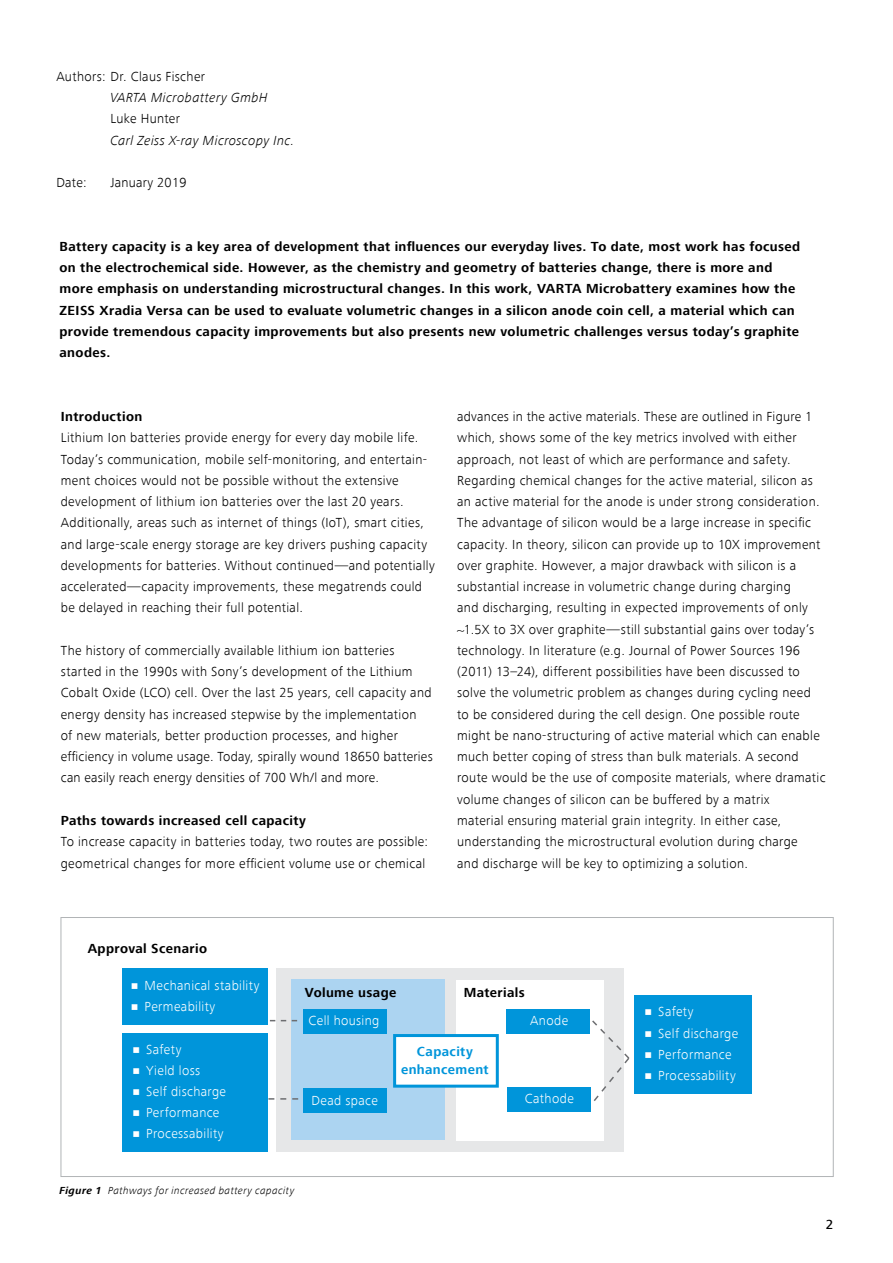
<style>
.page{position:relative;width:893px;height:1263px;background:#fff}
.page>*{position:absolute;margin:0;border:0;box-sizing:border-box;transform-origin:0 0}
.Copy_Light{font:300 13.5px/21.3px "ZEISS Frutiger Next W1 G";letter-spacing:.025em;color:#000}
.Copy_Headline_bold{font:700 13.5px/21.3px "ZEISS Frutiger Next W1 G";letter-spacing:.03em;color:#000}
.Copy_Light-2{font:300 13.5px "ZEISS Frutiger Next W1 G";letter-spacing:.03em;color:#fff}
.Copy_Light-3{font:italic 300 13.5px "ZEISS Frutiger Next W1 G";letter-spacing:.03em;color:#000}
.Copy_Headline_bold-2{font:700 13.5px/18px "ZEISS Frutiger Next W1 G";letter-spacing:.03em;color:#0095da;text-align:center}
.t1{font:500 13.5px "ZEISS Frutiger Next W1 G";color:#000}
.Caption_Light_Italic{font:italic 300 10.5px "ZEISS Frutiger Next W1 G";letter-spacing:.04em;color:#000}
.s1{font-weight:700}
</style>
<div class="page">
<div style="left:61px;top:917px;width:772px;height:260px;border:1px solid #b1b4b6"></div>
<div style="left:277px;top:968px;width:347px;height:183px;background:#e6e7e8"></div>
<div style="left:122px;top:968px;width:145px;height:57px;background:#0095da"></div>
<div style="left:635px;top:995px;width:117px;height:99px;background:#0095da"></div>
<div style="left:122px;top:1033px;width:145px;height:118px;background:#0095da"></div>
<div style="left:456px;top:980px;width:147px;height:160px;background:#fff"></div>
<div style="left:292px;top:979px;width:153px;height:161px;background:#acd4f1"></div>
<div style="left:393px;top:1034px;width:106px;height:54px;background:#fff;border:3px solid #0095da"></div>
<div style="left:303px;top:1009px;width:83px;height:24px;background:#0095da"></div>
<div style="left:507px;top:1087px;width:84px;height:24px;background:#0095da"></div>
<div style="left:303px;top:1088px;width:84px;height:24px;background:#0095da"></div>
<div style="left:506px;top:1009px;width:84px;height:24px;background:#0095da"></div>
<svg style="left:270px;top:1020px;width:27px;height:1px"></svg>
<svg style="left:268px;top:1098px;width:30px;height:2px"></svg>
<svg style="left:592px;top:1019px;width:38px;height:84px"></svg>
<p class="Copy_Light" style="left:56px;top:66px;width:150px">Authors: Dr. Claus Fischer</p>
<p class="Copy_Light-3" style="left:110px;top:90px;width:159px">VARTA Microbattery GmbH</p>
<p class="Copy_Light" style="left:110px;top:108px;width:71px">Luke Hunter</p>
<p class="Copy_Light-3" style="left:110px;top:132px;width:186px">Carl Zeiss X-ray Microscopy Inc.</p>
<p class="Copy_Light" style="left:56px;top:172px;width:32px">Date:</p>
<p class="Copy_Light" style="left:110px;top:172px;width:78px">January 2019</p>
<p class="Copy_Headline_bold" style="left:60px;top:236px;width:742px">Battery capacity is a key area of development that influences our everyday lives. To date, most work has focused on the electrochemical side. However, as the chemistry and geometry of batteries change, there is more and more emphasis on understanding microstructural changes. In this work, VARTA Microbattery examines how the ZEISS Xradia Versa can be used to evaluate volumetric changes in a silicon anode coin cell, a material which can provide tremendous capacity improvements but also presents new volumetric challenges versus today’s graphite anodes.</p>
<p class="Copy_Headline_bold" style="left:61px;top:406px;width:83px">Introduction</p>
<p class="Copy_Light" style="left:61px;top:427px;width:376px">Lithium Ion batteries provide energy for every day mobile life.<br>Today’s communication, mobile self-monitoring, and entertain&shy;ment choices would not be possible without the extensive development of lithium ion batteries over the last 20 years.<br>Additionally, areas such as internet of things (IoT), smart cities, and large-scale energy storage are key drivers pushing capacity developments for batteries. Without continued—and potentially accelerated—capacity improvements, these megatrends could be delayed in reaching their full potential.</p>
<p class="Copy_Light" style="left:61px;top:640px;width:373px">The history of commercially available lithium ion batteries started in the 1990s with Sony’s development of the Lithium Cobalt Oxide (LCO) cell. Over the last 25 years, cell capacity and energy density has increased stepwise by the implementation<br>of new materials, better production processes, and higher efficiency in volume usage. Today, spirally wound 18650 batteries can easily reach energy densities of 700 Wh/l and more.</p>
<p class="Copy_Headline_bold" style="left:61px;top:810px;width:247px">Paths towards increased cell capacity</p>
<p class="Copy_Light" style="left:61px;top:831px;width:369px">To increase capacity in batteries today, two routes are possible: geometrical changes for more efficient volume use or chemical</p>
<p class="Copy_Light" style="left:457px;top:406px;width:370px">advances in the active materials. These are outlined in Figure 1 which, shows some of the key metrics involved with either approach, not least of which are performance and safety.<br>Regarding chemical changes for the active material, silicon as an active material for the anode is under strong consideration.<br>The advantage of silicon would be a large increase in specific capacity. In theory, silicon can provide up to 10X improvement over graphite. However, a major drawback with silicon is a substantial increase in volumetric change during charging<br>and discharging, resulting in expected improvements of only ~1.5X to 3X over graphite—still substantial gains over today’s technology. In literature (e.g. Journal of Power Sources 196 (2011) 13–24), different possibilities have been discussed to solve the volumetric problem as changes during cycling need to be considered during the cell design. One possible route might be nano-structuring of active material which can enable much better coping of stress than bulk materials. A second route would be the use of composite materials, where dramatic volume changes of silicon can be buffered by a matrix<br>material ensuring material grain integrity. In either case, understanding the microstructural evolution during charge<br>and discharge will be key to optimizing a solution.</p>
<p class="Copy_Headline_bold" style="left:88px;top:938px;width:121px">Approval Scenario</p>
<p class="Copy_Light-2" style="left:132px;top:978px;width:129px">• Mechanical stability</p>
<p class="Copy_Light-2" style="left:132px;top:999px;width:85px">• Permeability</p>
<p class="Copy_Light-2" style="left:645px;top:1004px;width:50px">• Safety</p>
<p class="Copy_Light-2" style="left:645px;top:1025px;width:94px">• Self discharge</p>
<p class="Copy_Light-2" style="left:645px;top:1047px;width:87px">• Performance</p>
<p class="Copy_Light-2" style="left:645px;top:1068px;width:92px">• Processability</p>
<p class="Copy_Headline_bold" style="left:305px;top:982px;width:93px">Volume usage</p>
<p class="Copy_Headline_bold" style="left:464px;top:982px;width:63px">Materials</p>
<p class="Copy_Light-2" style="left:309px;top:1012px;width:72px">Cell housing</p>
<p class="Copy_Light-2" style="left:530px;top:1012px;width:40px">Anode</p>
<p class="Copy_Light-2" style="left:133px;top:1042px;width:50px">• Safety</p>
<p class="Copy_Light-2" style="left:133px;top:1063px;width:68px">• Yield loss</p>
<p class="Copy_Light-2" style="left:133px;top:1084px;width:94px">• Self discharge</p>
<p class="Copy_Light-2" style="left:133px;top:1105px;width:87px">• Performance</p>
<p class="Copy_Light-2" style="left:133px;top:1126px;width:92px">• Processability</p>
<p class="Copy_Headline_bold-2" style="left:401px;top:1043px;width:89px">Capacity enhancement</p>
<p class="Copy_Light-2" style="left:312px;top:1093px;width:68px">Dead space</p>
<p class="Copy_Light-2" style="left:525px;top:1091px;width:51px">Cathode</p>
<p class="Caption_Light_Italic" style="left:60px;top:1185px;width:236px"><span class="s1">Figure 1</span> Pathways for increased battery capacity</p>
<p class="t1" style="left:826px;top:1217px;width:9px">2</p>
</div>
